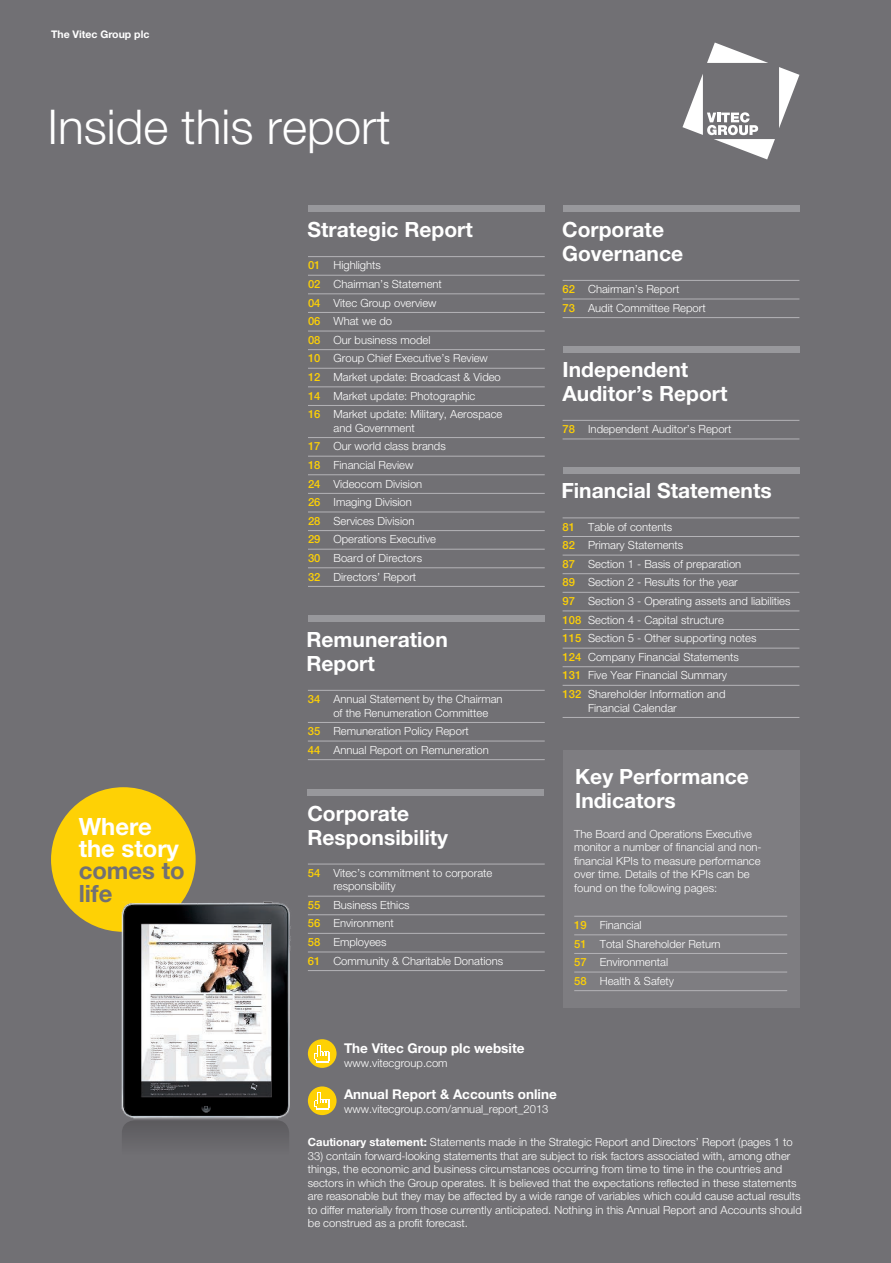
<style>
.page{position:relative;width:891px;height:1263px;background:#717074}
.page>*{position:absolute;margin:0;border:0;box-sizing:border-box;transform-origin:0 0}
.t1{font:300 48px "Helvetica Neue";color:#fff}
.t2{font:700 23.85px/22.4px "Helvetica Neue";color:#fff}
.t3{font:700 23.85px/22.4px "Helvetica Neue";color:#717074}
.t4{font:700 21px/24px "Helvetica Neue";color:#fff}
.t5{font:700 13.5px "Helvetica Neue East A";color:#fff}
.t6{font:300 11.25px/18.6px "Helvetica Neue";color:#fff}
.t7{font:700 10.5px "Helvetica Neue";color:#fff}
.s1{font-weight:500;color:#fed105}
.s2{font-weight:700}
</style>
<div class="page">
<svg style="left:682px;top:43px;width:117px;height:116px"></svg>
<hr style="left:562px;top:280px;width:237px;height:1px;background:#b4b3b7">
<hr style="left:562px;top:299px;width:237px;height:1px;background:#b4b3b7">
<hr style="left:562px;top:317px;width:237px;height:1px;background:#b4b3b7">
<div style="left:562px;top:206px;width:237px;height:6px;background:#98989c"></div>
<hr style="left:308px;top:690px;width:237px;height:1px;background:#b4b3b7">
<hr style="left:308px;top:722px;width:237px;height:1px;background:#b4b3b7">
<hr style="left:308px;top:741px;width:237px;height:1px;background:#b4b3b7">
<hr style="left:308px;top:759px;width:237px;height:1px;background:#b4b3b7">
<div style="left:308px;top:616px;width:237px;height:6px;background:#98989c"></div>
<hr style="left:562px;top:420px;width:237px;height:1px;background:#b4b3b7">
<hr style="left:562px;top:439px;width:237px;height:1px;background:#b4b3b7">
<div style="left:562px;top:346px;width:237px;height:6px;background:#98989c"></div>
<hr style="left:308px;top:864px;width:237px;height:1px;background:#b4b3b7">
<hr style="left:308px;top:896px;width:237px;height:1px;background:#b4b3b7">
<hr style="left:308px;top:914px;width:237px;height:1px;background:#b4b3b7">
<hr style="left:308px;top:933px;width:237px;height:1px;background:#b4b3b7">
<hr style="left:308px;top:951px;width:237px;height:1px;background:#b4b3b7">
<hr style="left:308px;top:970px;width:237px;height:1px;background:#b4b3b7">
<div style="left:308px;top:789px;width:236px;height:7px;background:#98989c"></div>
<hr style="left:562px;top:517px;width:237px;height:1px;background:#b4b3b7">
<hr style="left:562px;top:536px;width:237px;height:1px;background:#b4b3b7">
<hr style="left:562px;top:555px;width:237px;height:1px;background:#b4b3b7">
<hr style="left:562px;top:573px;width:237px;height:1px;background:#b4b3b7">
<hr style="left:562px;top:592px;width:237px;height:1px;background:#b4b3b7">
<hr style="left:562px;top:610px;width:237px;height:1px;background:#b4b3b7">
<hr style="left:562px;top:629px;width:237px;height:1px;background:#b4b3b7">
<hr style="left:562px;top:648px;width:237px;height:1px;background:#b4b3b7">
<hr style="left:562px;top:666px;width:237px;height:1px;background:#b4b3b7">
<hr style="left:562px;top:685px;width:237px;height:1px;background:#b4b3b7">
<hr style="left:562px;top:717px;width:237px;height:1px;background:#b4b3b7">
<div style="left:562px;top:467px;width:237px;height:6px;background:#98989c"></div>
<div style="left:308px;top:206px;width:237px;height:6px;background:#98989c"></div>
<hr style="left:308px;top:256px;width:237px;height:1px;background:#b4b3b7">
<hr style="left:308px;top:275px;width:237px;height:1px;background:#b4b3b7">
<hr style="left:308px;top:293px;width:237px;height:1px;background:#b4b3b7">
<hr style="left:308px;top:312px;width:237px;height:1px;background:#b4b3b7">
<hr style="left:308px;top:331px;width:237px;height:1px;background:#b4b3b7">
<hr style="left:308px;top:349px;width:237px;height:1px;background:#b4b3b7">
<hr style="left:308px;top:368px;width:237px;height:1px;background:#b4b3b7">
<hr style="left:308px;top:386px;width:237px;height:1px;background:#b4b3b7">
<hr style="left:308px;top:405px;width:237px;height:1px;background:#b4b3b7">
<hr style="left:308px;top:437px;width:237px;height:1px;background:#b4b3b7">
<hr style="left:308px;top:456px;width:237px;height:1px;background:#b4b3b7">
<hr style="left:308px;top:474px;width:237px;height:1px;background:#b4b3b7">
<hr style="left:308px;top:493px;width:237px;height:1px;background:#b4b3b7">
<hr style="left:308px;top:512px;width:237px;height:1px;background:#b4b3b7">
<hr style="left:308px;top:530px;width:237px;height:1px;background:#b4b3b7">
<hr style="left:308px;top:549px;width:237px;height:1px;background:#b4b3b7">
<hr style="left:308px;top:567px;width:237px;height:1px;background:#b4b3b7">
<hr style="left:308px;top:586px;width:237px;height:1px;background:#b4b3b7">
<div style="left:51px;top:787px;width:145px;height:145px;background:#fed105;border-radius:50%"></div>
<img style="left:121px;top:902px;width:170px;height:216px">
<div style="left:122px;top:1120px;width:167px;height:84px;background:linear-gradient(to bottom,#626165,#767579);border-radius:13px"></div>
<div style="left:562px;top:751px;width:237px;height:257px;background:#7e7d81"></div>
<hr style="left:574px;top:916px;width:213px;height:1px;background:#b4b3b7">
<hr style="left:574px;top:934px;width:213px;height:1px;background:#b4b3b7">
<hr style="left:574px;top:953px;width:213px;height:1px;background:#b4b3b7">
<hr style="left:574px;top:972px;width:213px;height:1px;background:#b4b3b7">
<hr style="left:574px;top:990px;width:213px;height:1px;background:#b4b3b7">
<div style="left:308px;top:1039px;width:28px;height:29px;background:#fed105;border-radius:50%"></div>
<svg style="left:314px;top:1045px;width:16px;height:17px"></svg>
<div style="left:308px;top:1086px;width:28px;height:29px;background:#fed105;border-radius:50%"></div>
<svg style="left:314px;top:1092px;width:16px;height:18px"></svg>
<p class="t7" style="left:51px;top:28px;width:100px">The Vitec Group plc</p>
<h1 class="t1" style="left:47px;top:98px;width:345px">Inside this report</h1>
<h3 class="t4" style="left:308px;top:217px;width:167px">Strategic Report</h3>
<p class="t6" style="left:308px;top:256px;width:196px"><span class="s1">01</span> Highlights<br><span class="s1">02</span> Chairman’s Statement<br><span class="s1">04</span> Vitec Group overview<br><span class="s1">06</span> What we do<br><span class="s1">08</span> Our business model<br><span class="s1">10</span> Group Chief Executive’s Review<br><span class="s1">12</span> Market update: Broadcast &amp; Video<br><span class="s1">14</span> Market update: Photographic<br><span class="s1">16</span> Market update: Military, Aerospace</p>
<p class="t6" style="left:308px;top:418px;width:139px;text-indent:26px">and Government<br><span class="s1">17</span> Our world class brands<br><span class="s1">18</span> Financial Review<br><span class="s1">24</span> Videocom Division<br><span class="s1">26</span> Imaging Division<br><span class="s1">28</span> Services Division<br><span class="s1">29</span> Operations Executive<br><span class="s1">30</span> Board of Directors<br><span class="s1">32</span> Directors’ Report</p>
<h2 class="t2" style="left:79px;top:814px;width:102px">Where the story</h2>
<h2 class="t3" style="left:79px;top:859px;width:107px">comes to life</h2>
<h3 class="t4" style="left:306px;top:627px;width:143px">Remuneration<br>Report</h3>
<p class="t6" style="left:333px;top:692px;width:171px;line-height:13.5px;text-indent:-26px"><span class="s1">34</span> Annual Statement by the Chairman of the Renumeration Committee</p>
<p class="t6" style="left:308px;top:722px;width:182px"><span class="s1">35</span> Remuneration Policy Report<br><span class="s1">44</span> Annual Report on Remuneration</p>
<h3 class="t4" style="left:307px;top:801px;width:142px">Corporate<br>Responsibility</h3>
<p class="t6" style="left:333px;top:866px;width:160px;line-height:13.5px;text-indent:-26px"><span class="s1">54</span> Vitec’s commitment to corporate responsibility</p>
<p class="t6" style="left:308px;top:895px;width:197px"><span class="s1">55</span> Business Ethics<br><span class="s1">56</span> Environment<br><span class="s1">58</span> Employees<br><span class="s1">61</span> Community &amp; Charitable Donations</p>
<h3 class="t4" style="left:562px;top:217px;width:122px">Corporate<br>Governance</h3>
<p class="t6" style="left:562px;top:280px;width:145px"><span class="s1">62</span> Chairman’s Report<br><span class="s1">73</span> Audit Committee Report</p>
<h3 class="t4" style="left:562px;top:357px;width:166px">Independent<br>Auditor’s Report</h3>
<p class="t6" style="left:562px;top:419px;width:170px"><span class="s1">78</span> Independent Auditor’s Report</p>
<h3 class="t4" style="left:561px;top:478px;width:212px">Financial Statements</h3>
<p class="t6" style="left:562px;top:517px;width:229px"><span class="s1">81</span> Table of contents<br><span class="s1">82</span> Primary Statements<br><span class="s1">87</span> Section 1 - Basis of preparation<br><span class="s1">89</span> Section 2 - Results for the year<br><span class="s1">97</span> Section 3 - Operating assets and liabilities<br><span class="s1">108</span> Section 4 - Capital structure<br><span class="s1">115</span> Section 5 - Other supporting notes<br><span class="s1">124</span> Company Financial Statements<br><span class="s1">131</span> Five Year Financial Summary<br><span class="s1">132</span> Shareholder Information and</p>
<p class="t6" style="left:588px;top:698px;width:90px">Financial Calendar</p>
<h3 class="t4" style="left:575px;top:764px;width:175px">Key Performance<br>Indicators</h3>
<p class="t6" style="left:574px;top:827px;width:189px;line-height:13.5px">The Board and Operations Executive monitor a number of financial and non&shy;financial KPIs to measure performance over time. Details of the KPIs can be found on the following pages:</p>
<p class="t6" style="left:574px;top:915px;width:148px"><span class="s1">19</span> Financial<br><span class="s1">51</span> Total Shareholder Return<br><span class="s1">57</span> Environmental<br><span class="s1">58</span> Health &amp; Safety</p>
<p class="t5" style="left:344px;top:1040px;width:182px">The Vitec Group plc website</p>
<p class="t6" style="left:344px;top:1053px;width:105px">www.vitecgroup.com</p>
<p class="t5" style="left:344px;top:1086px;width:214px">Annual Report &amp; Accounts online</p>
<p class="t6" style="left:344px;top:1099px;width:206px">www.vitecgroup.com/annual_report_2013</p>
<p class="t6" style="left:308px;top:1133px;width:486px"><span class="s2">Cautionary statement:</span> Statements made in the Strategic Report and Directors’ Report (pages 1 to</p>
<p class="t6" style="left:308px;top:1149px;width:495px;line-height:13.5px">33) contain forward-looking statements that are subject to risk factors associated with, among other things, the economic and business circumstances occurring from time to time in the countries and sectors in which the Group operates. It is believed that the expectations reflected in these statements are reasonable but they may be affected by a wide range of variables which could cause actual results to differ materially from those currently anticipated. Nothing in this Annual Report and Accounts should be construed as a profit forecast.</p>
</div>
